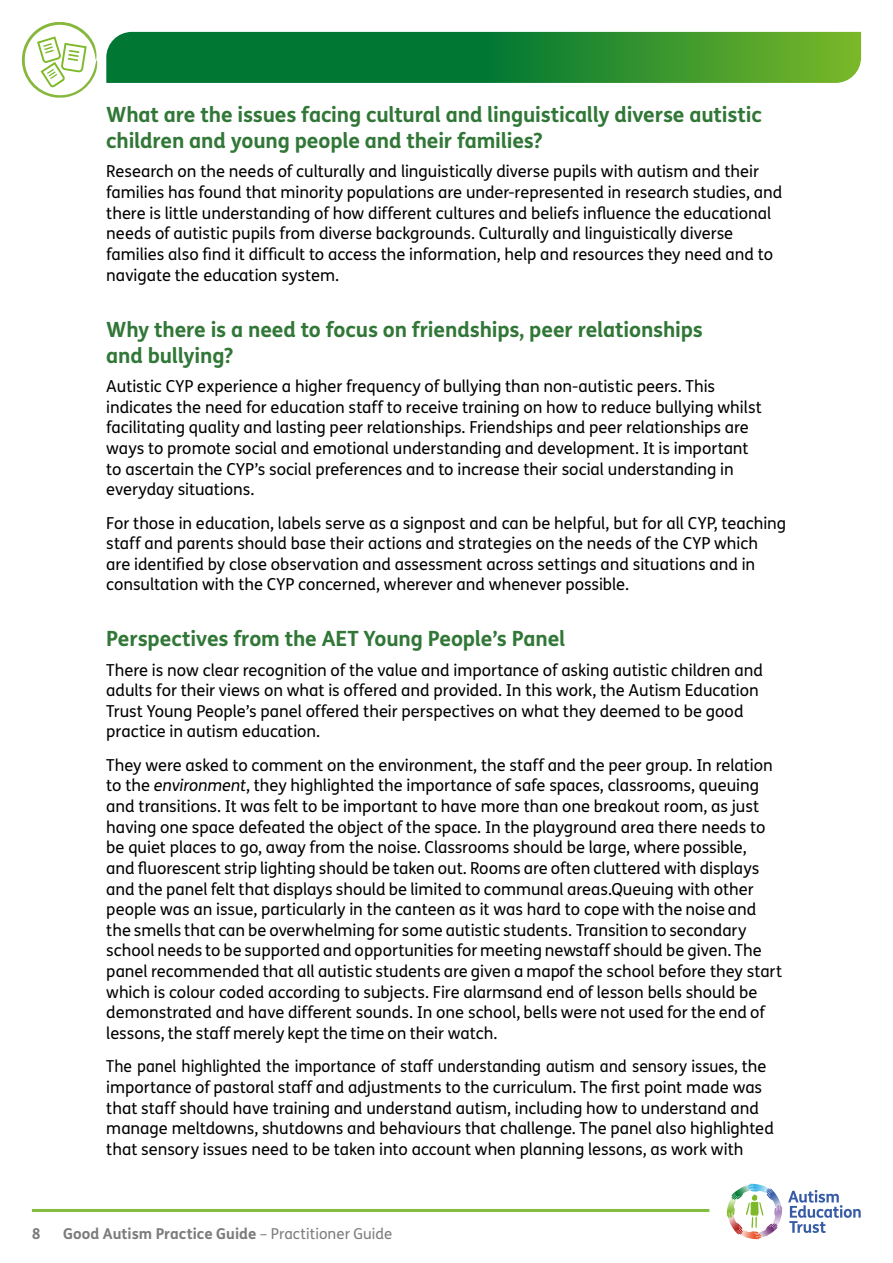
<style>
.page{position:relative;width:893px;height:1263px;background:#fff}
.page>*{position:absolute;margin:0;border:0;box-sizing:border-box;transform-origin:0 0}
.t1{font:700 21px/26.2px "FS Me";letter-spacing:-.01em;color:#317737}
.t2{font:16.5px/20.7px "FS Me";color:#000}
.t3{font:16.5px/20.7px "FS Me";color:#000;scale:.95 1}
.t4{font:700 15px "FS Me";color:#7c7c7c}
.s1{font-style:italic}
.s2{font-weight:400}
</style>
<div class="page">
<svg style="left:788px;top:1190px;width:73px;height:43px"></svg>
<svg style="left:727px;top:1184px;width:52px;height:55px"></svg>
<hr style="left:32px;top:1209px;width:677px;height:3px;background:#84bc3d">
<svg style="left:106px;top:32px;width:755px;height:51px;background:#208832"></svg>
<svg style="left:22px;top:22px;width:75px;height:76px"></svg>
<p class="t1" style="left:106px;top:100px;width:657px">What are the issues facing cultural and linguistically diverse autistic children and young people and their families?</p>
<p class="t2" style="left:106px;top:161px;width:677px">Research on the needs of culturally and linguistically diverse pupils with autism and their families has found that minority populations are under-represented in research studies, and there is little understanding of how different cultures and beliefs influence the educational needs of autistic pupils from diverse backgrounds. Culturally and linguistically diverse families also find it difficult to access the information, help and resources they need and to navigate the education system.</p>
<p class="t1" style="left:106px;top:315px;width:598px">Why there is a need to focus on friendships, peer relationships and bullying?</p>
<p class="t2" style="left:106px;top:375px;width:657px">Autistic CYP experience a higher frequency of bullying than non-autistic peers. This indicates the need for education staff to receive training on how to reduce bullying whilst facilitating quality and lasting peer relationships. Friendships and peer relationships are ways to promote social and emotional understanding and development. It is important to ascertain the CYP’s social preferences and to increase their social understanding in everyday situations.</p>
<p class="t2" style="left:106px;top:512px;width:681px">For those in education, labels serve as a signpost and can be helpful, but for all CYP, teaching staff and parents should base their actions and strategies on the needs of the CYP which<br>are identified by close observation and assessment across settings and situations and in consultation with the CYP concerned, wherever and whenever possible.</p>
<p class="t1" style="left:106px;top:625px;width:461px">Perspectives from the AET Young People’s Panel</p>
<p class="t2" style="left:106px;top:659px;width:658px">There is now clear recognition of the value and importance of asking autistic children and adults for their views on what is offered and provided. In this work, the Autism Education Trust Young People’s panel offered their perspectives on what they deemed to be good practice in autism education.</p>
<p class="t2" style="left:106px;top:754px;width:677px">They were asked to comment on the environment, the staff and the peer group. In relation to the <span class="s1">environment</span>, they highlighted the importance of safe spaces, classrooms, queuing and transitions. It was felt to be important to have more than one breakout room, as just having one space defeated the object of the space. In the playground area there needs to be quiet places to go, away from the noise. Classrooms should be large, where possible,<br>and fluorescent strip lighting should be taken out. Rooms are often cluttered with displays and the panel felt that displays should be limited to communal areas. Queuing with other people was an issue, particularly in the canteen as it was hard to cope with the noise and the smells that can be overwhelming for some autistic students. Transition to secondary school needs to be supported and opportunities for meeting new staff should be given. The panel recommended that all autistic students are given a map of the school before they start which is colour coded according to subjects. Fire alarms and end of lesson bells should be demonstrated and have different sounds. In one school, bells were not used for the end of lessons, the staff merely kept the time on their watch.</p>
<p class="t3" style="left:106px;top:1056px;width:704px">The panel highlighted the importance of staff understanding autism and sensory issues, the importance of pastoral staff and adjustments to the curriculum. The first point made was that staff should have training and understand autism, including how to understand and manage meltdowns, shutdowns and behaviours that challenge. The panel also highlighted that sensory issues need to be taken into account when planning lessons, as work with</p>
<p class="t4" style="left:32px;top:1222px;width:10px">8</p>
<p class="t4" style="left:63px;top:1222px;width:331px">Good Autism Practice Guide <span class="s2">– Practitioner Guide</span></p>
</div>
